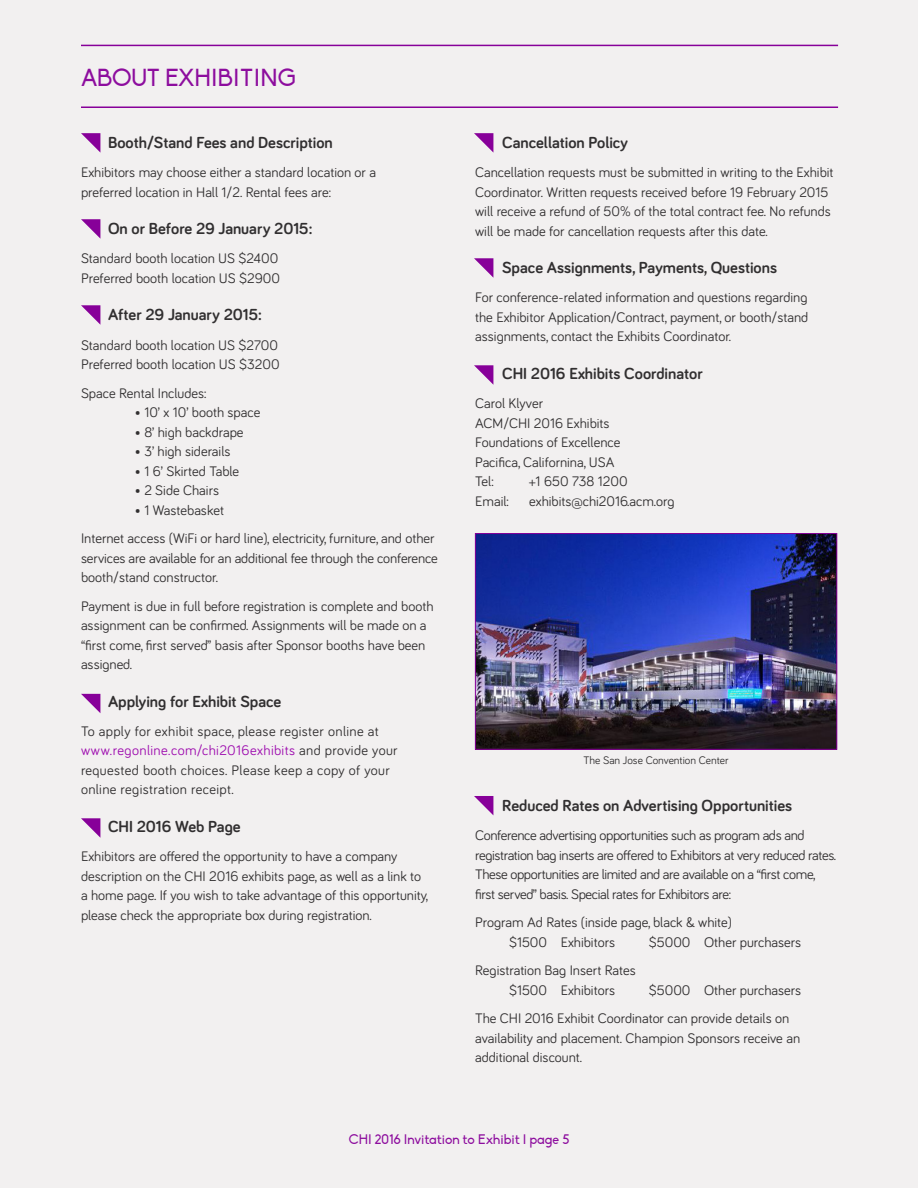
<style>
.page{position:relative;width:918px;height:1188px;background:#f2f0f0}
.page>*{position:absolute;margin:0;border:0;box-sizing:border-box;transform-origin:0 0}
.t1{font:24px "Biko";letter-spacing:-.01em;color:#8d0d9e}
.sub_head{font:700 16.5px "Bariol";color:#312f30}
.t2{font:14.25px/19.5px "Bariol";color:#312f30}
.t3{font:14.25px/19.5px "Bariol";letter-spacing:-.025em;color:#312f30}
.t4{font:14.25px/19.5px "Bariol";letter-spacing:.025em;color:#312f30}
.t5{font:13.5px "Biko";color:#8d0d9e}
.t6{font:11.25px "Bariol";color:#312f30}
.s1{color:#9e0daf}
</style>
<div class="page">
<hr style="left:81px;top:45px;width:757px;height:1px;background:#870099">
<hr style="left:81px;top:106px;width:757px;height:2px;background:#870099">
<svg style="left:81px;top:133px;width:19px;height:19px"></svg>
<svg style="left:81px;top:219px;width:19px;height:19px"></svg>
<svg style="left:81px;top:305px;width:19px;height:20px"></svg>
<svg style="left:81px;top:694px;width:19px;height:19px"></svg>
<svg style="left:474px;top:796px;width:19px;height:19px"></svg>
<svg style="left:81px;top:818px;width:19px;height:20px"></svg>
<svg style="left:474px;top:133px;width:19px;height:19px"></svg>
<svg style="left:474px;top:258px;width:19px;height:19px"></svg>
<svg style="left:474px;top:365px;width:19px;height:20px"></svg>
<img style="left:477px;top:535px;width:358px;height:212px">
<div style="left:475px;top:533px;width:362px;height:216px;border:1px solid #870099"></div>
<p class="t1" style="left:81px;top:64px;width:217px">ABOUT EXHIBITING</p>
<p class="sub_head" style="left:108px;top:131px;width:226px">Booth/Stand Fees and Description</p>
<p class="t2" style="left:81px;top:162px;width:297px">Exhibitors may choose either a standard location or a preferred location in Hall 1/2. Rental fees are:</p>
<p class="sub_head" style="left:108px;top:217px;width:206px">On or Before 29 January 2015:</p>
<p class="t2" style="left:81px;top:248px;width:199px">Standard booth location US $2400</p>
<p class="t2" style="left:81px;top:268px;width:200px">Preferred booth location US $2900</p>
<p class="sub_head" style="left:108px;top:304px;width:155px">After 29 January 2015:</p>
<p class="t2" style="left:81px;top:334px;width:199px">Standard booth location US $2700</p>
<p class="t2" style="left:81px;top:354px;width:200px">Preferred booth location US $3200</p>
<p class="t2" style="left:81px;top:382px;width:127px">Space Rental Includes:</p>
<p class="t2" style="left:135px;top:402px;width:127px">• 10’ x 10’ booth space</p>
<p class="t2" style="left:135px;top:421px;width:110px">• 8’ high backdrape</p>
<p class="t2" style="left:135px;top:441px;width:97px">• 3’ high siderails</p>
<p class="t2" style="left:135px;top:460px;width:106px">• 1 6’ Skirted Table</p>
<p class="t2" style="left:135px;top:480px;width:86px">• 2 Side Chairs</p>
<p class="t2" style="left:135px;top:499px;width:91px">• 1 Wastebasket</p>
<p class="t2" style="left:81px;top:528px;width:358px">Internet access (WiFi or hard line), electricity, furniture, and other services are available for an additional fee through the conference booth/stand constructor.</p>
<p class="t2" style="left:81px;top:595px;width:354px">Payment is due in full before registration is complete and booth assignment can be confirmed. Assignments will be made on a “first come, first served” basis after Sponsor booths have been assigned.</p>
<p class="sub_head" style="left:108px;top:690px;width:175px">Applying for Exhibit Space</p>
<p class="t4" style="left:81px;top:721px;width:318px">To apply for exhibit space, please register online at <span class="s1">www.regonline.com/chi2016exhibits</span> and provide your requested booth choices. Please keep a copy of your online registration receipt.</p>
<p class="sub_head" style="left:108px;top:815px;width:134px">CHI 2016 Web Page</p>
<p class="t2" style="left:81px;top:846px;width:349px">Exhibitors are offered the opportunity to have a company description on the CHI 2016 exhibits page, as well as a link to a home page. If you wish to take advantage of this opportunity, please check the appropriate box during registration.</p>
<p class="sub_head" style="left:502px;top:131px;width:127px">Cancellation Policy</p>
<p class="t2" style="left:475px;top:162px;width:360px">Cancellation requests must be submitted in writing to the Exhibit Coordinator. Written requests received before 19 February 2015 will receive a refund of 50% of the total contract fee. No refunds will be made for cancellation requests after this date.</p>
<p class="sub_head" style="left:502px;top:256px;width:276px">Space Assignments, Payments, Questions</p>
<p class="t2" style="left:475px;top:287px;width:334px">For conference-related information and questions regarding</p>
<p class="t2" style="left:475px;top:307px;width:335px">the Exhibitor Application/Contract, payment, or booth/stand</p>
<p class="t2" style="left:475px;top:326px;width:258px">assignments, contact the Exhibits Coordinator.</p>
<p class="sub_head" style="left:502px;top:362px;width:202px">CHI 2016 Exhibits Coordinator</p>
<p class="t2" style="left:475px;top:393px;width:69px">Carol Klyver</p>
<p class="t2" style="left:475px;top:412px;width:147px">ACM/CHI 2016 Exhibits<br>Foundations of Excellence</p>
<p class="t2" style="left:475px;top:451px;width:141px">Pacifica, Californina, USA</p>
<p class="t2" style="left:475px;top:471px;width:20px">Tel:</p>
<p class="t2" style="left:529px;top:471px;width:100px">+1 650 738 1200</p>
<p class="t2" style="left:475px;top:490px;width:35px">Email:</p>
<p class="t2" style="left:529px;top:490px;width:147px">exhibits@chi2016.acm.org</p>
<p class="t6" style="left:584px;top:753px;width:146px">The San Jose Convention Center</p>
<p class="sub_head" style="left:502px;top:794px;width:291px">Reduced Rates on Advertising Opportunities</p>
<p class="t3" style="left:475px;top:825px;width:362px">Conference advertising opportunities such as program ads and registration bag inserts are offered to Exhibitors at very reduced rates.<br>These opportunities are limited and are available on a “first come, first served” basis. Special rates for Exhibitors are:</p>
<p class="t2" style="left:475px;top:912px;width:258px">Program Ad Rates (inside page, black &amp; white)</p>
<p class="t2" style="left:509px;top:931px;width:107px">$1500 Exhibitors</p>
<p class="t2" style="left:649px;top:931px;width:154px">$5000 Other purchasers</p>
<p class="t2" style="left:475px;top:960px;width:162px">Registration Bag Insert Rates</p>
<p class="t2" style="left:509px;top:979px;width:107px">$1500 Exhibitors</p>
<p class="t2" style="left:649px;top:979px;width:154px">$5000 Other purchasers</p>
<p class="t2" style="left:475px;top:1008px;width:316px">The CHI 2016 Exhibit Coordinator can provide details on</p>
<p class="t2" style="left:475px;top:1027px;width:326px">availability and placement. Champion Sponsors receive an</p>
<p class="t2" style="left:475px;top:1047px;width:109px">additional discount.</p>
<p class="t5" style="left:349px;top:1132px;width:222px">CHI 2016 Invitation to Exhibit I page 5</p>
</div>
